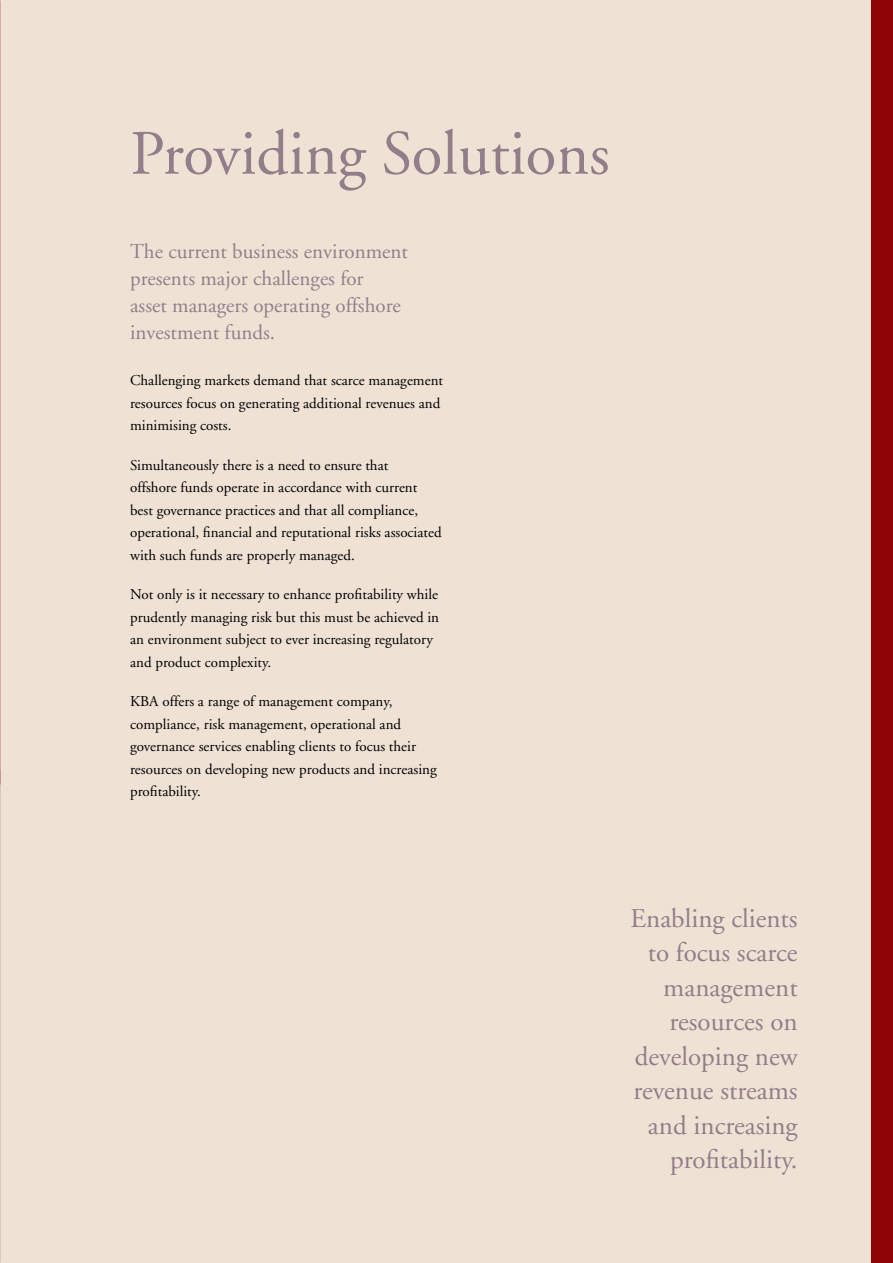
<style>
.page{position:relative;width:893px;height:1263px;background:#efe2d5}
.page>*{position:absolute;margin:0;border:0;box-sizing:border-box;transform-origin:0 0}
.t1{font:63px "Adobe Garamond";color:#927e8a}
.t2{font:27px/34.5px "Adobe Garamond";color:#927e8a;text-align:right}
.t3{font:21px/27px "Adobe Garamond";color:#927e8a}
.t4{font:15px/22.5px "Adobe Garamond";color:#000}
</style>
<div class="page">
<div style="left:872px;top:0;width:21px;height:1263px;background:#8f0507"></div>
<p class="t1" style="left:130px;top:120px;width:481px">Providing Solutions</p>
<p class="t3" style="left:130px;top:238px;width:279px">The current business environment presents major challenges for<br>asset managers operating offshore investment funds.</p>
<p class="t4" style="left:130px;top:370px;width:315px">Challenging markets demand that scarce management resources focus on generating additional revenues and minimising costs.</p>
<p class="t4" style="left:130px;top:454px;width:313px">Simultaneously there is a need to ensure that<br>offshore funds operate in accordance with current best governance practices and that all compliance, operational, financial and reputational risks associated with such funds are properly managed.</p>
<p class="t4" style="left:130px;top:584px;width:310px">Not only is it necessary to enhance profitability while prudently managing risk but this must be achieved in an environment subject to ever increasing regulatory and product complexity.</p>
<p class="t4" style="left:130px;top:691px;width:308px">KBA offers a range of management company, compliance, risk management, operational and governance services enabling clients to focus their resources on developing new products and increasing profitability.</p>
<p class="t2" style="left:631px;top:902px;width:169px">Enabling clients to focus scarce management resources on developing new revenue streams and increasing profitability.</p>
</div>
